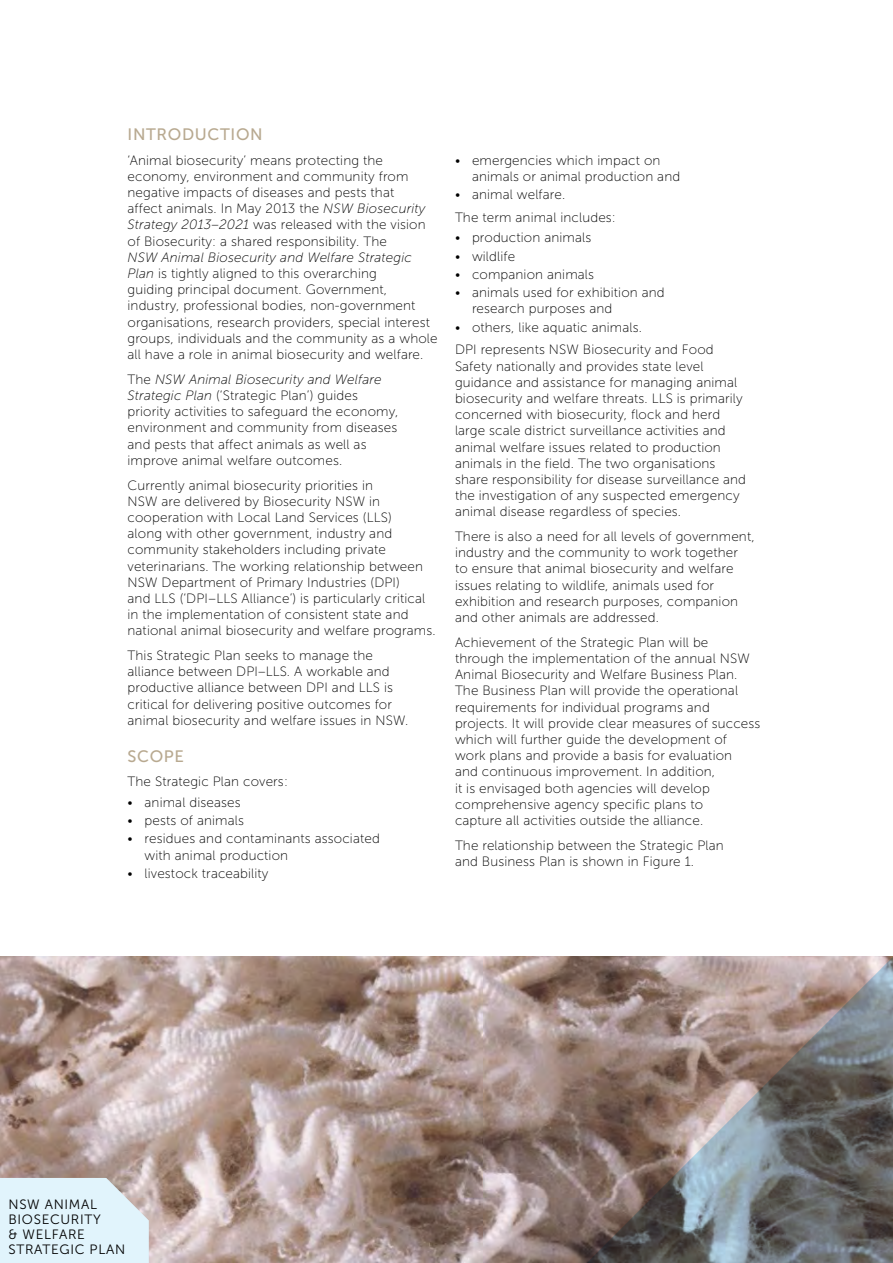
<style>
.page{position:relative;width:893px;height:1263px;background:#fff}
.page>*{position:absolute;margin:0;border:0;box-sizing:border-box;transform-origin:0 0}
.heading1{font:16.5px "Museo Sans 500";letter-spacing:.04em;color:#b8a990}
.text{font:13.5px/16.2px "Museo Sans 100";letter-spacing:.01em;color:#000}
.t1{font:13.5px/15px "Museo Sans 300";letter-spacing:.05em;color:#000}
.s1{font-style:italic}
</style>
<div class="page">
<img style="left:0;top:957px;width:574px;height:306px">
<svg style="left:0;top:1178px;width:149px;height:85px;background:#dfeff6"></svg>
<svg style="left:574px;top:957px;width:319px;height:306px;background:#837a77"></svg>
<p class="heading1" style="left:128px;top:125px;width:137px">INTRODUCTION</p>
<p class="text" style="left:128px;top:152px;width:312px">‘Animal biosecurity’ means protecting the economy, environment and community from negative impacts of diseases and pests that<br>affect animals. In May 2013 the <span class="s1">NSW Biosecurity Strategy 2013–2021</span> was released with the vision of Biosecurity: a shared responsibility. The<br><span class="s1">NSW Animal Biosecurity and Welfare Strategic Plan</span> is tightly aligned to this overarching<br>guiding principal document. Government, industry, professional bodies, non-government organisations, research providers, special interest groups, individuals and the community as a whole all have a role in animal biosecurity and welfare.</p>
<p class="text" style="left:128px;top:371px;width:272px">The <span class="s1">NSW Animal Biosecurity and Welfare Strategic Plan</span> (‘Strategic Plan’) guides priority activities to safeguard the economy, environment and community from diseases and pests that affect animals as well as improve animal welfare outcomes.</p>
<p class="text" style="left:128px;top:477px;width:309px">Currently animal biosecurity priorities in<br>NSW are delivered by Biosecurity NSW in cooperation with Local Land Services (LLS)<br>along with other government, industry and community stakeholders including private veterinarians. The working relationship between NSW Department of Primary Industries (DPI)<br>and LLS (‘DPI – LLS Alliance’) is particularly critical in the implementation of consistent state and national animal biosecurity and welfare programs.</p>
<p class="text" style="left:128px;top:647px;width:282px">This Strategic Plan seeks to manage the alliance between DPI–LLS. A workable and productive alliance between DPI and LLS is critical for delivering positive outcomes for animal biosecurity and welfare issues in NSW.</p>
<p class="heading1" style="left:128px;top:747px;width:58px">SCOPE</p>
<p class="text" style="left:128px;top:774px;width:162px">The Strategic Plan covers:</p>
<p class="text" style="left:128px;top:794px;width:115px">• animal diseases</p>
<p class="text" style="left:128px;top:812px;width:118px">• pests of animals</p>
<p class="text" style="left:145px;top:831px;width:237px;text-indent:-17px">• residues and contaminants associated with animal production</p>
<p class="text" style="left:128px;top:865px;width:143px">• livestock traceability</p>
<p class="text" style="left:472px;top:152px;width:210px;text-indent:-17px">• emergencies which impact on animals or animal production and</p>
<p class="text" style="left:455px;top:187px;width:112px">• animal welfare.</p>
<p class="text" style="left:455px;top:209px;width:162px">The term animal includes:</p>
<p class="text" style="left:455px;top:230px;width:138px">• production animals</p>
<p class="text" style="left:455px;top:248px;width:62px">• wildlife</p>
<p class="text" style="left:455px;top:266px;width:141px">• companion animals</p>
<p class="text" style="left:472px;top:285px;width:194px;text-indent:-17px">• animals used for exhibition and research purposes and</p>
<p class="text" style="left:455px;top:319px;width:188px">• others, like aquatic animals.</p>
<p class="text" style="left:455px;top:342px;width:293px">DPI represents NSW Biosecurity and Food Safety nationally and provides state level guidance and assistance for managing animal biosecurity and welfare threats. LLS is primarily concerned with biosecurity, flock and herd large scale district surveillance activities and animal welfare issues related to production animals in the field. The two organisations share responsibility for disease surveillance and the investigation of any suspected emergency animal disease regardless of species.</p>
<p class="text" style="left:455px;top:528px;width:301px">There is also a need for all levels of government, industry and the community to work together<br>to ensure that animal biosecurity and welfare issues relating to wildlife, animals used for exhibition and research purposes, companion and other animals are addressed.</p>
<p class="text" style="left:455px;top:634px;width:307px">Achievement of the Strategic Plan will be through the implementation of the annual NSW Animal Biosecurity and Welfare Business Plan.<br>The Business Plan will provide the operational requirements for individual programs and projects. It will provide clear measures of success which will further guide the development of work plans and provide a basis for evaluation<br>and continuous improvement. In addition,<br>it is envisaged both agencies will develop comprehensive agency specific plans to<br>capture all activities outside the alliance.</p>
<p class="text" style="left:455px;top:837px;width:270px">The relationship between the Strategic Plan and Business Plan is shown in Figure 1.</p>
<p class="t1" style="left:9px;top:1197px;width:118px">NSW ANIMAL<br>BIOSECURITY<br>&amp; WELFARE<br>STRATEGIC PLAN</p>
</div>
